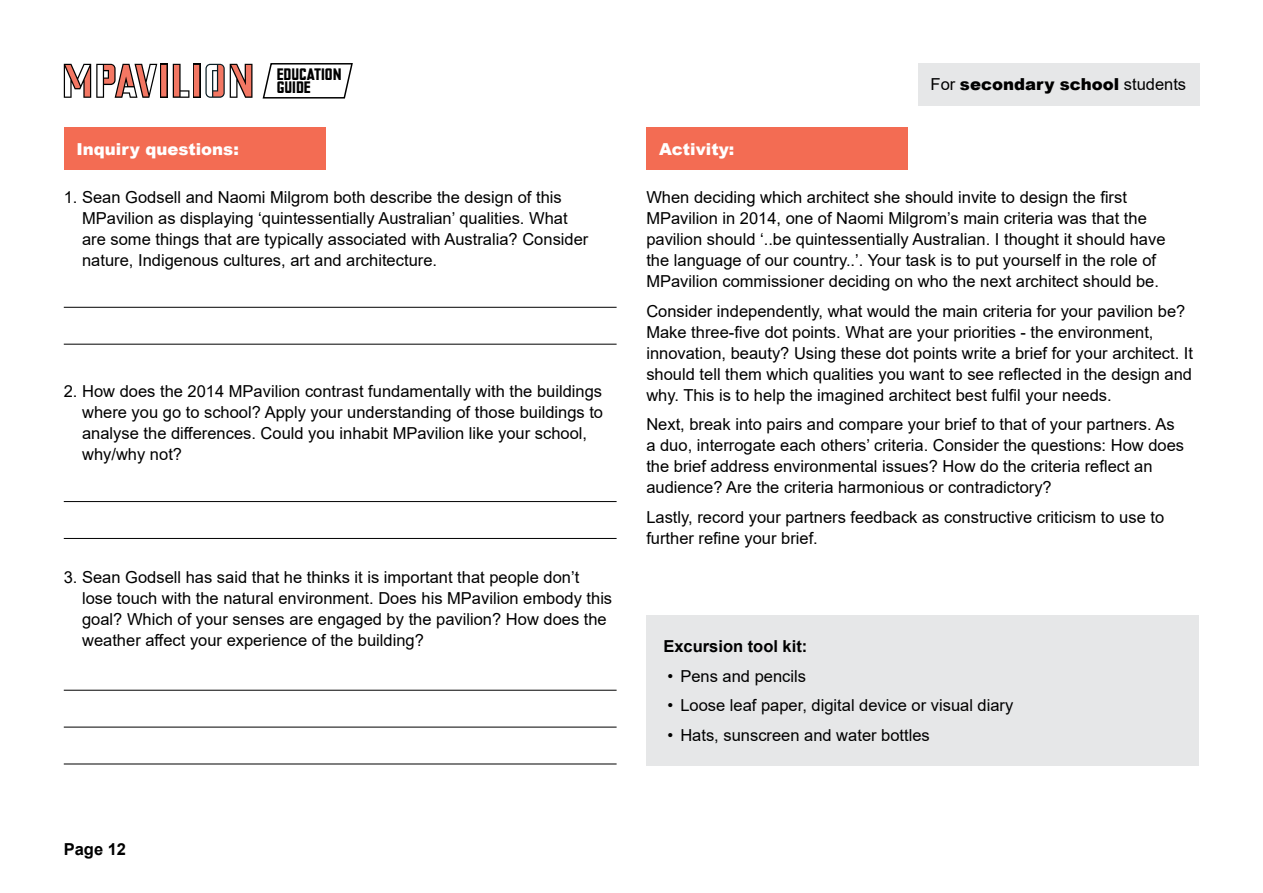
<style>
.page{position:relative;width:1263px;height:893px;background:#fff}
.page>*{position:absolute;margin:0;border:0;box-sizing:border-box;transform-origin:0 0}
.Body_paragraph{font:16.5px/21px "Arial";color:#000}
.Body_paragraph-2{font:900 16.5px "Arial";color:#fff}
.Body_paragraph-3{font:900 16.5px "Arial";color:#000}
.Body_paragraph-4{font:700 16.5px "Arial";color:#000}
.t1{font:16.5px/13.5px "MPAVILION";color:#000}
.s1{font-weight:400}
</style>
<div class="page">
<svg style="left:262px;top:63px;width:91px;height:36px"></svg>
<svg style="left:64px;top:64px;width:188px;height:34px"></svg>
<div style="left:64px;top:128px;width:261px;height:42px;background:#f36c53"></div>
<div style="left:646px;top:128px;width:262px;height:42px;background:#f36c53"></div>
<div style="left:918px;top:63px;width:281px;height:43px;background:#e6e7e8"></div>
<hr style="left:64px;top:307px;width:553px;height:1px;background:#000">
<hr style="left:64px;top:501px;width:553px;height:1px;background:#000">
<hr style="left:64px;top:690px;width:553px;height:1px;background:#000">
<hr style="left:64px;top:344px;width:553px;height:1px;background:#000">
<hr style="left:64px;top:538px;width:553px;height:1px;background:#000">
<hr style="left:64px;top:727px;width:553px;height:1px;background:#000">
<hr style="left:64px;top:764px;width:553px;height:1px;background:#000">
<div style="left:646px;top:615px;width:553px;height:151px;background:#e6e7e8"></div>
<p class="t1" style="left:277px;top:68px;width:66px">EDUCATION<br>GUIDE</p>
<p class="Body_paragraph-2" style="left:77px;top:137px;width:164px">Inquiry questions:</p>
<p class="Body_paragraph-2" style="left:659px;top:137px;width:77px">Activity:</p>
<p class="Body_paragraph-3" style="left:930px;top:72px;width:257px"><span class="s1">For</span> secondary school <span class="s1">students</span></p>
<p class="Body_paragraph" style="left:82px;top:187px;width:508px;text-indent:-18px">1. Sean Godsell and Naomi Milgrom both describe the design of this MPavilion as displaying ‘quintessentially Australian’ qualities. What are some things that are typically associated with Australia? Consider nature, Indigenous cultures, art and architecture.</p>
<p class="Body_paragraph" style="left:646px;top:187px;width:521px">When deciding which architect she should invite to design the first MPavilion in 2014, one of Naomi Milgrom’s main criteria was that the pavilion should ‘..be quintessentially Australian. I thought it should have the language of our country..’. Your task is to put yourself in the role of MPavilion commissioner deciding on who the next architect should be.</p>
<p class="Body_paragraph" style="left:646px;top:300px;width:548px">Consider independently, what would the main criteria for your pavilion be?<br>Make three-five dot points. What are your priorities - the environment, innovation, beauty? Using these dot points write a brief for your architect. It should tell them which qualities you want to see reflected in the design and why. This is to help the imagined architect best fulfil your needs.</p>
<p class="Body_paragraph" style="left:646px;top:414px;width:539px">Next, break into pairs and compare your brief to that of your partners. As a duo, interrogate each others’ criteria. Consider the questions: How does the brief address environmental issues? How do the criteria reflect an audience? Are the criteria harmonious or contradictory?</p>
<p class="Body_paragraph" style="left:646px;top:506px;width:519px">Lastly, record your partners feedback as constructive criticism to use to further refine your brief.</p>
<p class="Body_paragraph" style="left:82px;top:380px;width:522px;text-indent:-18px">2. How does the 2014 MPavilion contrast fundamentally with the buildings where you go to school? Apply your understanding of those buildings to analyse the differences. Could you inhabit MPavilion like your school, why/why not?</p>
<p class="Body_paragraph" style="left:82px;top:567px;width:532px;text-indent:-18px">3. Sean Godsell has said that he thinks it is important that people don’t lose touch with the natural environment. Does his MPavilion embody this goal? Which of your senses are engaged by the pavilion? How does the weather affect your experience of the building?</p>
<p class="Body_paragraph-4" style="left:64px;top:837px;width:64px">Page 12</p>
<p class="Body_paragraph-4" style="left:663px;top:635px;width:145px">Excursion tool kit:</p>
<p class="Body_paragraph" style="left:668px;top:665px;width:140px">• Pens and pencils</p>
<p class="Body_paragraph" style="left:668px;top:695px;width:347px">• Loose leaf paper, digital device or visual diary</p>
<p class="Body_paragraph" style="left:668px;top:724px;width:264px">• Hats, sunscreen and water bottles</p>
</div>
